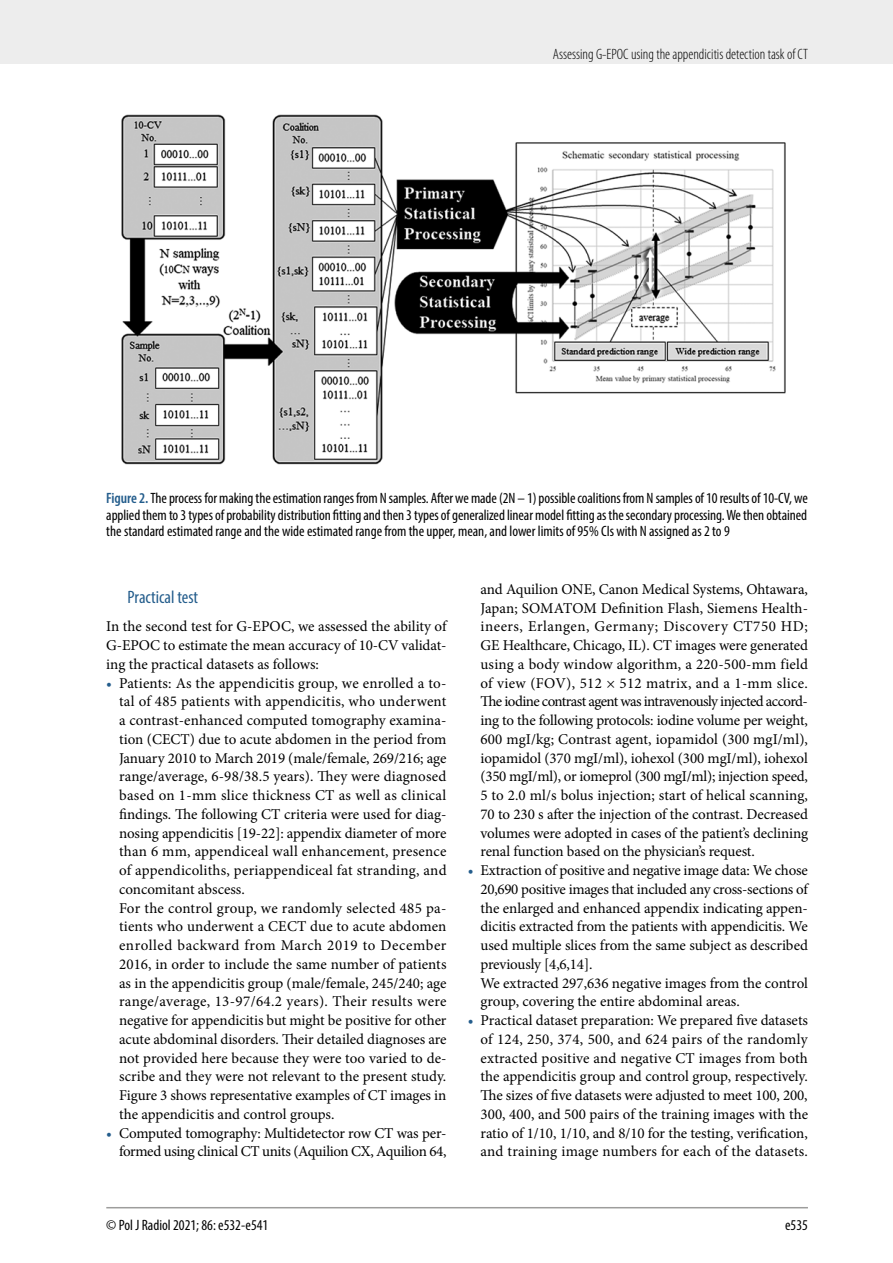
<style>
.page{position:relative;width:893px;height:1263px;background:#fff}
.page>*{position:absolute;margin:0;border:0;box-sizing:border-box;transform-origin:0 0}
.t1{font:condensed 18px "Myriad Pro";color:#245d8c}
.t2{font:15px/18.8px "Minion Pro";color:#000;text-align:justify}
.t3{font:condensed 15px/16.5px "Myriad Pro";color:#000;text-align:justify}
.t4{font:15px/18.8px "Minion Pro";letter-spacing:-.025em;color:#000;text-align:right}
.t5{font:300 condensed 15px "Myriad Pro";color:#000}
.s1{font-weight:600;color:#245d8c}
.s2{color:#245d8c}
</style>
<div class="page">
<div style="left:0;top:0;width:893px;height:64px;background:#ededed"></div>
<hr style="left:106px;top:1207px;width:702px;height:1px;background:#9d9d9c">
<img style="left:121px;top:114px;width:665px;height:351px">
<p class="t5" style="left:553px;top:45px;width:257px">Assessing G-EPOC using the appendicitis detection task of CT</p>
<p class="t3" style="left:106px;top:490px;width:703px"><span class="s1">Figure 2.</span> The process for making the estimation ranges from N samples. After we made (2N – 1) possible coalitions from N samples of 10 results of 10-CV, we applied them to 3 types of probability distribution fitting and then 3 types of generalized linear model fitting as the secondary processing. We then obtained the standard estimated range and the wide estimated range from the upper, mean, and lower limits of 95% CIs with N assigned as 2 to 9</p>
<p class="t1" style="left:128px;top:586px;width:72px">Practical test</p>
<p class="t2" style="left:106px;top:617px;width:342px">In the second test for G-EPOC, we assessed the ability of G-EPOC to estimate the mean accuracy of 10-CV validat&shy;ing the practical datasets as follows:</p>
<p class="t2" style="left:119px;top:673px;width:329px;text-align:left;text-indent:-13px"><span class="s2">•</span> Patients: As the appendicitis group, we enrolled a to&shy;tal of 485 patients with appendicitis, who underwent a contrast-enhanced computed tomography examina&shy;tion (CECT) due to acute abdomen in the period from January 2010 to March 2019 (male/female, 269/216; age range/average, 6-98/38.5 years). They were diagnosed based on 1-mm slice thickness CT as well as clinical findings. The following CT criteria were used for diag&shy;nosing appendicitis [19-22]: appendix diameter of more than 6 mm, appendiceal wall enhancement, presence of appendicoliths, periappendiceal fat stranding, and concomitant abscess.<br>For the control group, we randomly selected 485 pa&shy;tients who underwent a CECT due to acute abdomen enrolled backward from March 2019 to December 2016, in order to include the same number of patients as in the appendicitis group (male/female, 245/240; age range/average, 13-97/64.2 years). Their results were negative for appendicitis but might be positive for other acute abdominal disorders. Their detailed diagnoses are not provided here because they were too varied to de&shy;scribe and they were not relevant to the present study.<br>Figure 3 shows representative examples of CT images in the appendicitis and control groups.</p>
<p class="t4" style="left:106px;top:1123px;width:342px"><span class="s2">•</span> Computed tomography: Multidetector row CT was per&shy;formed using clinical CT units (Aquilion CX, Aquilion 64,</p>
<p class="t2" style="left:480px;top:580px;width:329px">and Aquilion ONE, Canon Medical Systems, Ohtawara, Japan; SOMATOM Definition Flash, Siemens Health&shy;ineers, Erlangen, Germany; Discovery CT750 HD; GE Healthcare, Chicago, IL). CT images were generated using a body window algorithm, a 220-500-mm field of view (FOV), 512 × 512 matrix, and a 1-mm slice.<br>The iodine contrast agent was intravenously injected accord&shy;ing to the following protocols: iodine volume per weight, 600 mgI/kg; Contrast agent, iopamidol (300 mgI/ml), iopamidol (370 mgI/ml), iohexol (300 mgI/ml), iohexol (350 mgI/ml), or iomeprol (300 mgI/ml); injection speed, 5 to 2.0 ml/s bolus injection; start of helical scanning, 70 to 230 s after the injection of the contrast. Decreased volumes were adopted in cases of the patient’s declining renal function based on the physician’s request.</p>
<p class="t2" style="left:480px;top:861px;width:329px;text-align:left;text-indent:-13px"><span class="s2">•</span> Extraction of positive and negative image data: We chose 20,690 positive images that included any cross-sections of the enlarged and enhanced appendix indicating appen&shy;dicitis extracted from the patients with appendicitis. We used multiple slices from the same subject as described previously [4,6,14].<br>We extracted 297,636 negative images from the control group, covering the entire abdominal areas.</p>
<p class="t2" style="left:480px;top:1011px;width:329px;text-indent:-13px"><span class="s2">•</span> Practical dataset preparation: We prepared five datasets of 124, 250, 374, 500, and 624 pairs of the randomly extracted positive and negative CT images from both the appendicitis group and control group, respectively.<br>The sizes of five datasets were adjusted to meet 100, 200, 300, 400, and 500 pairs of the training images with the ratio of 1/10, 1/10, and 8/10 for the testing, verification, and training image numbers for each of the datasets.</p>
<p class="t3" style="left:106px;top:1216px;width:164px">© Pol J Radiol 2021; 86: e532-e541</p>
<p class="t3" style="left:785px;top:1216px;width:24px">e535</p>
</div>
